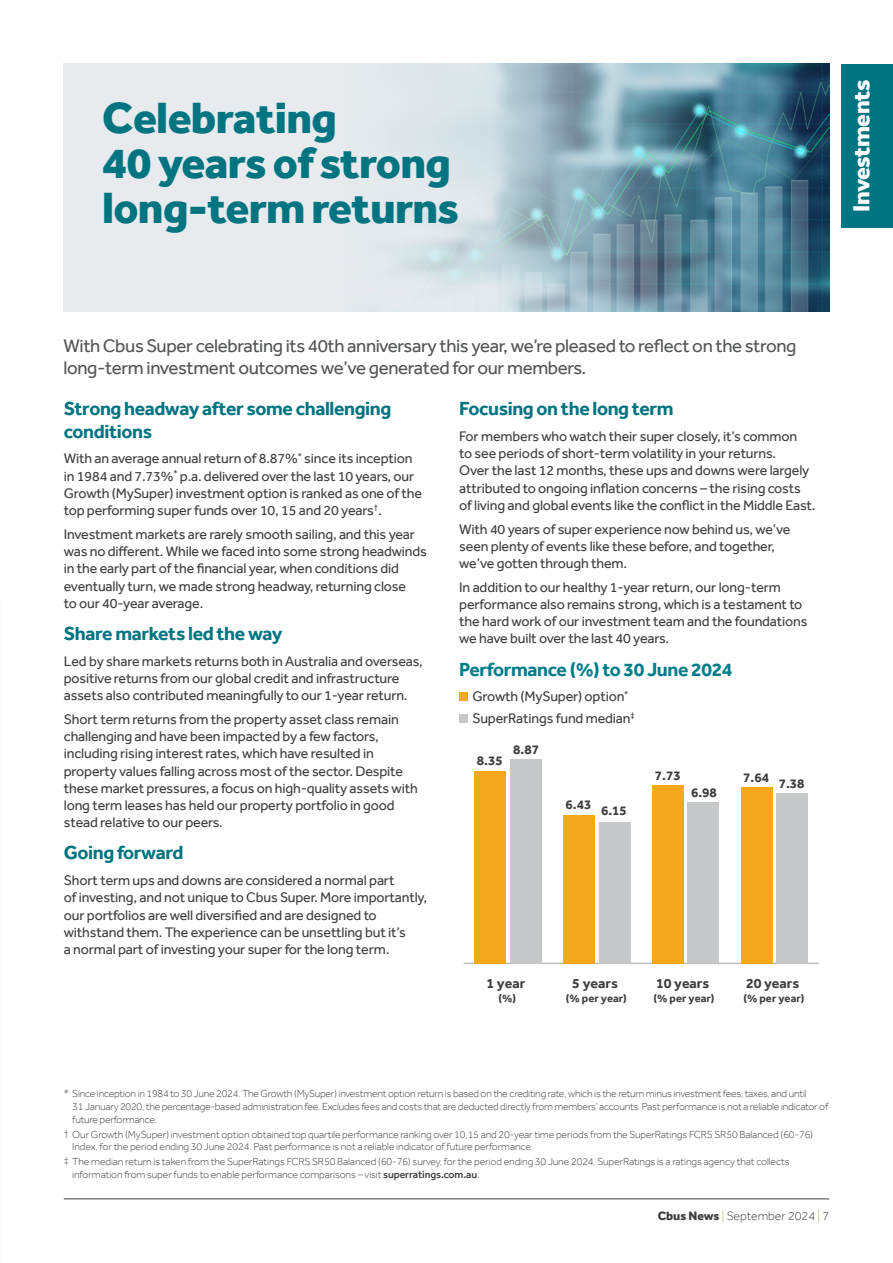
<style>
.page{position:relative;width:893px;height:1263px;background:#fff}
.page>*{position:absolute;margin:0;border:0;box-sizing:border-box;transform-origin:0 0}
._2018__Article_Heading__30_30pt{font:800 45px/45px "Effra";letter-spacing:-.015em;color:#007481}
.t1{font:800 24px "Effra";letter-spacing:-.02em;color:#fff}
._2018__Subheading_level_2__13_15pt{font:700 19.5px/22.5px "Effra";letter-spacing:-.02em;color:#007481}
._2018__Subheading_level_2__13_15pt-2{font:700 19.5px "Effra";letter-spacing:-.02em;color:#007d8a}
._2018__Intro_text__12_5_14_5pt{font:18.75px/21.8px "Effra";letter-spacing:-.02em;color:#545557}
._2018__Body_Text_Regular__9_5_11_5pt{font:14.25px/17.2px "Effra";letter-spacing:-.01em;color:#3e3e3f}
.t2{font:700 14.25px "Effra";color:#3e3e3f}
.t3{font:700 13.5px "Effra";color:#3e3e3f}
.t4{font:300 12.45px "Effra";color:#3e3e3f}
.t5{font:700 11.25px "Effra";color:#3e3e3f}
._2018__Disclaimer__7_8_5pt{font:300 10.5px/12.8px "Effra";letter-spacing:-.02em;color:#3e3e3f}
.s1{color:#545557}
.s2{font-weight:500}
.s3{font-weight:800}
.s4{color:#8cc34f}
</style>
<div class="page">
<div style="left:459px;top:692px;width:9px;height:9px;background:#f5a81c"></div>
<div style="left:459px;top:714px;width:9px;height:9px;background:#c7c8ca"></div>
<hr style="left:464px;top:963px;width:355px;height:1px;background:#bcbdc0">
<div style="left:510px;top:759px;width:32px;height:204px;background:#c7c8ca"></div>
<div style="left:599px;top:822px;width:32px;height:141px;background:#c7c8ca"></div>
<div style="left:687px;top:802px;width:32px;height:161px;background:#c7c8ca"></div>
<div style="left:776px;top:793px;width:32px;height:170px;background:#c7c8ca"></div>
<div style="left:474px;top:771px;width:32px;height:192px;background:#f5a81c"></div>
<div style="left:563px;top:815px;width:32px;height:148px;background:#f5a81c"></div>
<div style="left:652px;top:785px;width:32px;height:178px;background:#f5a81c"></div>
<div style="left:741px;top:787px;width:32px;height:176px;background:#f5a81c"></div>
<div style="left:64px;top:64px;width:765px;height:248px;background:#e7ebee"></div>
<img style="left:396px;top:64px;width:433px;height:248px">
<div style="left:842px;top:64px;width:51px;height:163px;background:#007481"></div>
<hr style="left:64px;top:1198px;width:765px;height:1px;background:#3e3e3f">
<p class="_2018__Article_Heading__30_30pt" style="left:102px;top:95px;width:359px">Celebrating<br>40 years of strong long-term returns</p>
<p class="t1" style="left:847px;top:212px;width:134px;rotate:-90deg">Investments</p>
<p class="_2018__Intro_text__12_5_14_5pt" style="left:63px;top:335px;width:735px">With Cbus Super celebrating its 40th anniversary this year, we’re pleased to reflect on the strong long-term investment outcomes we’ve generated for our members.</p>
<p class="_2018__Subheading_level_2__13_15pt" style="left:64px;top:397px;width:329px">Strong headway after some challenging conditions</p>
<p class="_2018__Body_Text_Regular__9_5_11_5pt" style="left:64px;top:450px;width:360px">With an average annual return of 8.87%<sup>*</sup> since its inception in 1984 and 7.73%<sup>*</sup> p.a. delivered over the last 10 years, our Growth (MySuper) investment option is ranked as one of the top performing super funds over 10, 15 and 20 years<sup>†</sup>.</p>
<p class="_2018__Body_Text_Regular__9_5_11_5pt" style="left:64px;top:525px;width:365px">Investment markets are rarely smooth sailing, and this year was no different. While we faced into some strong headwinds in the early part of the financial year, when conditions did eventually turn, we made strong headway, returning close<br>to our 40-year average.</p>
<p class="_2018__Subheading_level_2__13_15pt" style="left:64px;top:622px;width:220px">Share markets led the way</p>
<p class="_2018__Body_Text_Regular__9_5_11_5pt" style="left:64px;top:652px;width:360px">Led by share markets returns both in Australia and overseas, positive returns from our global credit and infrastructure assets also contributed meaningfully to our 1-year return.</p>
<p class="_2018__Body_Text_Regular__9_5_11_5pt" style="left:64px;top:710px;width:355px">Short term returns from the property asset class remain challenging and have been impacted by a few factors, including rising interest rates, which have resulted in property values falling across most of the sector. Despite these market pressures, a focus on high-quality assets with long term leases has held our property portfolio in good stead relative to our peers.</p>
<p class="_2018__Subheading_level_2__13_15pt" style="left:64px;top:841px;width:121px">Going forward</p>
<p class="_2018__Body_Text_Regular__9_5_11_5pt" style="left:64px;top:871px;width:365px">Short term ups and downs are considered a normal part<br>of investing, and not unique to Cbus Super. More importantly, our portfolios are well diversified and are designed to withstand them. The experience can be unsettling but it’s<br>a normal part of investing your super for the long term.</p>
<p class="_2018__Subheading_level_2__13_15pt" style="left:459px;top:397px;width:216px">Focusing on the long term</p>
<p class="_2018__Body_Text_Regular__9_5_11_5pt" style="left:459px;top:427px;width:358px">For members who watch their super closely, it’s common<br>to see periods of short-term volatility in your returns.<br>Over the last 12 months, these ups and downs were largely attributed to ongoing inflation concerns – the rising costs of living and global events like the conflict in the Middle East.</p>
<p class="_2018__Body_Text_Regular__9_5_11_5pt" style="left:459px;top:520px;width:333px">With 40 years of super experience now behind us, we’ve seen plenty of events like these before, and together, we’ve gotten through them.</p>
<p class="_2018__Body_Text_Regular__9_5_11_5pt" style="left:459px;top:578px;width:350px">In addition to our healthy 1-year return, our long-term performance also remains strong, which is a testament to the hard work of our investment team and the foundations we have built over the last 40 years.</p>
<p class="_2018__Subheading_level_2__13_15pt-2" style="left:459px;top:657px;width:275px">Performance (%) to 30 June 2024</p>
<p class="_2018__Body_Text_Regular__9_5_11_5pt" style="left:472px;top:688px;width:157px">Growth (MySuper) option<sup>*</sup></p>
<p class="_2018__Body_Text_Regular__9_5_11_5pt" style="left:472px;top:709px;width:164px">SuperRatings fund median<sup>‡</sup></p>
<p class="t3" style="left:477px;top:752px;width:27px">8.35</p>
<p class="t3" style="left:513px;top:741px;width:27px">8.87</p>
<p class="t3" style="left:566px;top:799px;width:63px">6.43 6.15</p>
<p class="t3" style="left:655px;top:767px;width:27px">7.73</p>
<p class="t3" style="left:691px;top:784px;width:27px">6.98</p>
<p class="t3" style="left:743px;top:772px;width:63px">7.64 7.38</p>
<p class="t2" style="left:487px;top:975px;width:40px">1 year</p>
<p class="t5" style="left:498px;top:992px;width:19px">(%)</p>
<p class="t2" style="left:572px;top:975px;width:47px">5 years</p>
<p class="t5" style="left:566px;top:992px;width:62px">(% per year)</p>
<p class="t2" style="left:656px;top:975px;width:55px">10 years</p>
<p class="t5" style="left:653px;top:992px;width:62px">(% per year)</p>
<p class="t2" style="left:746px;top:975px;width:55px">20 years</p>
<p class="t5" style="left:743px;top:992px;width:62px">(% per year)</p>
<p class="_2018__Disclaimer__7_8_5pt" style="left:72px;top:1087px;width:757px;text-indent:-9px">* Since inception in 1984 to 30 June 2024. The Growth (MySuper) investment option return is based on the crediting rate, which is the return minus investment fees, taxes, and until<br>31 January 2020, the percentage-based administration fee. Excludes fees and costs that are deducted directly from members’ accounts. Past performance is not a reliable indicator of future performance.</p>
<p class="_2018__Disclaimer__7_8_5pt" style="left:72px;top:1128px;width:742px;text-indent:-9px"><span class="s1">†</span> Our Growth (MySuper) investment option obtained top quartile performance ranking over 10,15 and 20-year time periods from the SuperRatings FCRS SR50 Balanced (60-76)<br>Index, for the period ending 30 June 2024. Past performance is not a reliable indicator of future performance.</p>
<p class="_2018__Disclaimer__7_8_5pt" style="left:72px;top:1155px;width:719px;text-indent:-9px"><span class="s1">‡</span> The median return is taken from the SuperRatings FCRS SR50 Balanced (60-76) survey, for the period ending 30 June 2024. SuperRatings is a ratings agency that collects information from super funds to enable performance comparisons – visit <span class="s2">superratings.com.au</span>.</p>
<p class="t4" style="left:658px;top:1209px;width:173px"><span class="s3">Cbus News</span> <span class="s4">|</span> September 2024 <span class="s4">|</span> 7</p>
</div>
